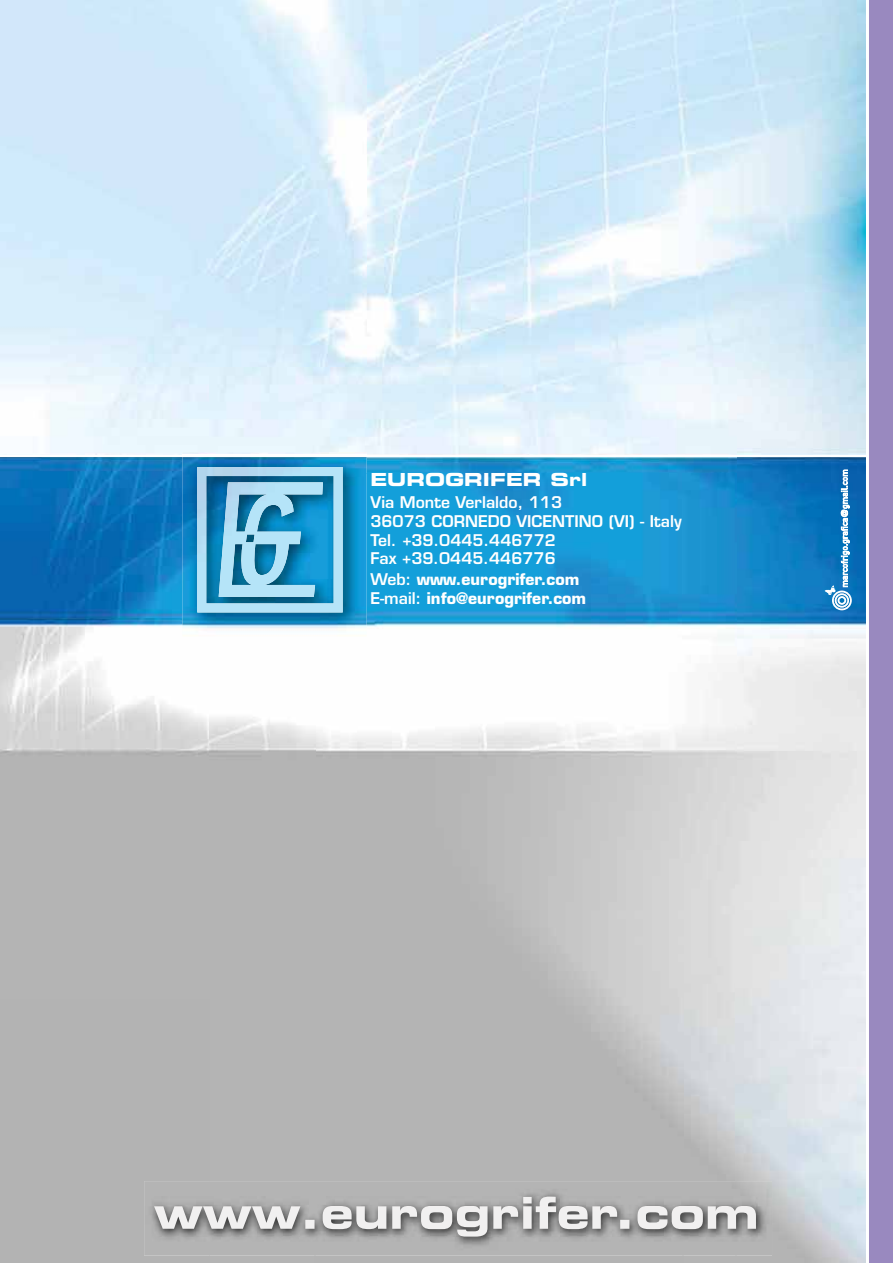
<style>
.page{position:relative;width:893px;height:1263px;background:#fff}
.page>*{position:absolute;margin:0;border:0;box-sizing:border-box;transform-origin:0 0}
.t1{font:18px "Eurostile Bold Extended Two";color:#fff}
.t2{font:600 15.75px/18.9px "Eurostile";color:#fff}
.t3{font:700 15.75px/18.9px "Eurostile";color:#fff}
.s1{font-weight:600}
</style>
<div class="page">
<img style="left:0;top:0;width:735px;height:368px">
<img style="left:735px;top:0;width:131px;height:1263px">
<img style="left:0;top:368px;width:209px;height:895px">
<img style="left:209px;top:368px;width:527px;height:105px">
<img style="left:315px;top:473px;width:368px;height:708px">
<img style="left:683px;top:473px;width:53px;height:790px">
<hr style="left:0;top:455px;width:893px;height:1px;background:#fff">
<svg style="left:825px;top:470px;width:27px;height:140px;background:#388ac5"></svg>
<img style="left:182px;top:452px;width:185px;height:184px">
<img style="left:182px;top:455px;width:185px;height:1px">
<img style="left:197px;top:467px;width:146px;height:145px">
<img style="left:144px;top:1181px;width:628px;height:74px">
<img style="left:703px;top:1196px;width:53px;height:40px">
<img style="left:154px;top:1196px;width:549px;height:40px">
<div style="left:868px;top:0;width:25px;height:1263px;background:#9989bf"></div>
<hr style="left:866px;top:0;width:3px;height:1263px;background:#fff">
<p class="t1" style="left:370px;top:473px;width:219px">EUROGRIFER Srl</p>
<p class="t2" style="left:370px;top:493px;width:313px">Via Monte Verlaldo, 113<br>36073 CORNEDO VICENTINO (VI) - Italy<br>Tel. +39.0445.446772<br>Fax +39.0445.446776</p>
<p class="t3" style="left:370px;top:571px;width:217px"><span class="s1">Web:</span> www.eurogrifer.com<br><span class="s1">E-mail:</span> info@eurogrifer.com</p>
</div>
